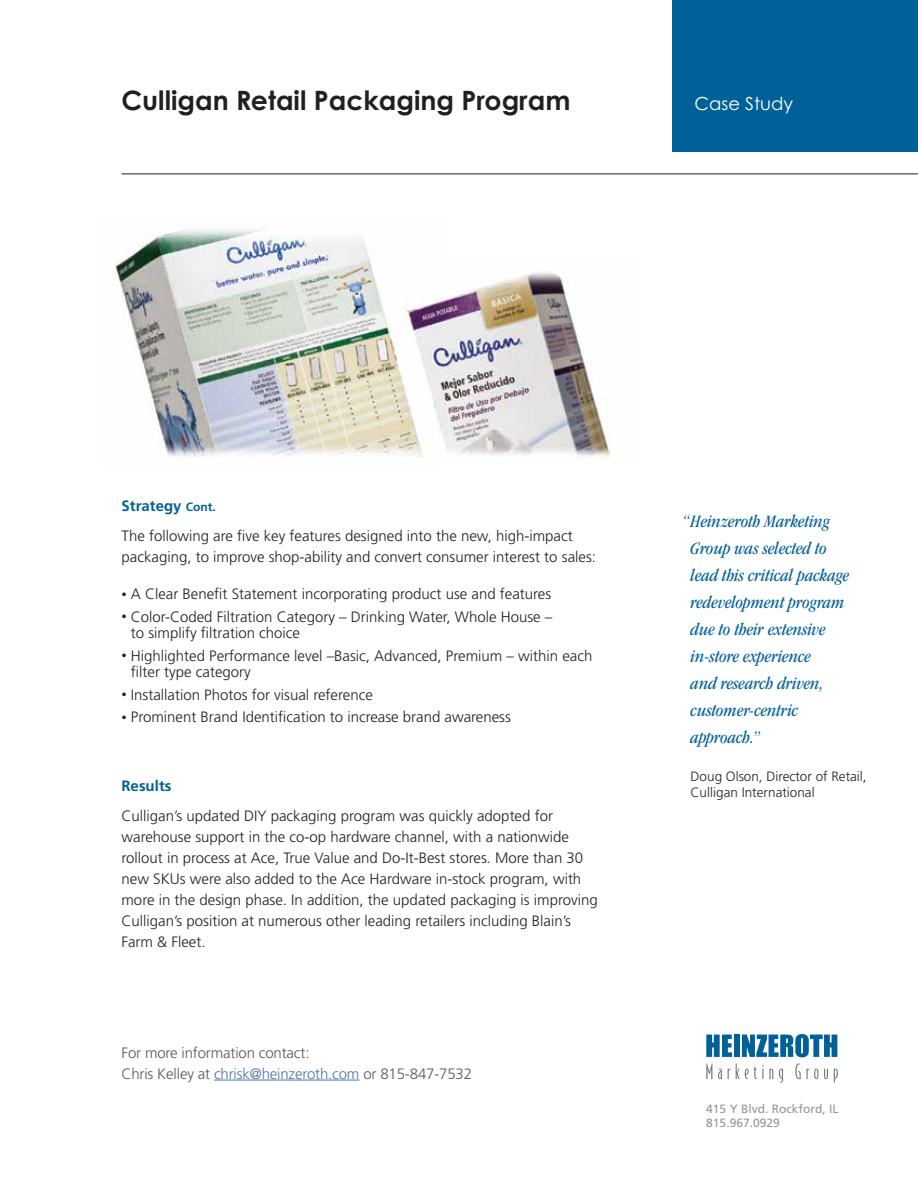
<style>
.page{position:relative;width:918px;height:1188px;background:#fff}
.page>*{position:absolute;margin:0;border:0;box-sizing:border-box;transform-origin:0 0}
.t1{font:700 26.7px "Century Gothic Pro";color:#231f20}
.t2{font:italic condensed 18px/27px "ITC Garamond Std";color:#006098}
.t3{font:18px "Century Gothic Pro";color:#fff}
.t4{font:300 15px/21px "Frutiger LT Std";color:#231f20}
.t5{font:300 15px/21px "Frutiger LT Std";letter-spacing:-.01em;color:#58595b}
.t6{font:700 15px "Frutiger LT Std";color:#006098}
.t7{font:300 13.5px/16.2px "Frutiger LT Std";color:#231f20}
.t8{font:12px/14.4px "Frutiger LT Std";color:#939598}
.s1{font-weight:700;color:#006098}
.s2{font-weight:700;font-size:12px;color:#006098}
.s3{font-size:10.5px}
.s4{color:#4f73ad}
</style>
<div class="page">
<hr style="left:122px;top:174px;width:796px;height:1px;background:#231f20">
<div style="left:673px;top:0;width:245px;height:151px;background:#006098"></div>
<svg style="left:706px;top:1035px;width:26px;height:22px"></svg>
<div style="left:734px;top:1035px;width:6px;height:22px;background:#006098"></div>
<svg style="left:742px;top:1034px;width:95px;height:23px"></svg>
<svg style="left:706px;top:1064px;width:6px;height:15px"></svg>
<svg style="left:718px;top:1069px;width:4px;height:10px"></svg>
<svg style="left:736px;top:1064px;width:27px;height:15px"></svg>
<svg style="left:769px;top:1069px;width:4px;height:10px"></svg>
<svg style="left:779px;top:1069px;width:4px;height:14px"></svg>
<svg style="left:795px;top:1063px;width:14px;height:16px"></svg>
<svg style="left:814px;top:1069px;width:5px;height:10px"></svg>
<svg style="left:815px;top:1070px;width:2px;height:8px"></svg>
<svg style="left:824px;top:1069px;width:4px;height:10px"></svg>
<svg style="left:834px;top:1069px;width:4px;height:13px"></svg>
<img style="left:114px;top:230px;width:274px;height:227px">
<img style="left:388px;top:272px;width:223px;height:187px">
<hr style="left:214px;top:1080px;width:145px;height:1px;background:#4f73ad">
<h1 class="t1" style="left:122px;top:84px;width:450px">Culligan Retail Packaging Program</h1>
<p class="t3" style="left:694px;top:92px;width:100px">Case Study</p>
<p class="t4" style="left:122px;top:491px;width:453px;line-height:30px"><span class="s1">Strategy</span> <span class="s2">Cont.<br></span>The following are five key features designed into the new, high-impact</p>
<p class="t4" style="left:122px;top:547px;width:476px">packaging, to improve shop-ability and convert consumer interest to sales:</p>
<p class="t4" style="left:122px;top:584px;width:431px"><span class="s3">•</span> A Clear Benefit Statement incorporating product use and features</p>
<p class="t4" style="left:131px;top:609px;width:423px;line-height:16.5px;text-indent:-9px"><span class="s3">•</span> Color-Coded Filtration Category – Drinking Water, Whole House – to simplify filtration choice</p>
<p class="t4" style="left:131px;top:648px;width:463px;line-height:16.5px;text-indent:-9px"><span class="s3">•</span> Highlighted Performance level –Basic, Advanced, Premium – within each filter type category</p>
<p class="t4" style="left:122px;top:685px;width:253px"><span class="s3">•</span> Installation Photos for visual reference</p>
<p class="t4" style="left:122px;top:707px;width:391px"><span class="s3">•</span> Prominent Brand Identification to increase brand awareness</p>
<p class="t6" style="left:122px;top:777px;width:51px">Results</p>
<p class="t4" style="left:122px;top:806px;width:478px">Culligan’s updated DIY packaging program was quickly adopted for warehouse support in the co-op hardware channel, with a nationwide rollout in process at Ace, True Value and Do-It-Best stores. More than 30 new SKUs were also added to the Ace Hardware in-stock program, with more in the design phase. In addition, the updated packaging is improving Culligan’s position at numerous other leading retailers including Blain’s Farm &amp; Fleet.</p>
<p class="t5" style="left:122px;top:1042px;width:352px">For more information contact:<br>Chris Kelley at <span class="s4">chrisk@heinzeroth.com</span> or 815-847-7532</p>
<p class="t2" style="left:691px;top:508px;width:160px;text-indent:-8px">“Heinzeroth Marketing<br>Group was selected to lead this critical package redevelopment program due to their extensive in-store experience<br>and research driven, customer-centric approach.”</p>
<p class="t7" style="left:691px;top:768px;width:178px">Doug Olson, Director of Retail,<br>Culligan International</p>
<p class="t8" style="left:706px;top:1102px;width:134px">415 Y Blvd. Rockford, IL<br>815.967.0929</p>
</div>
